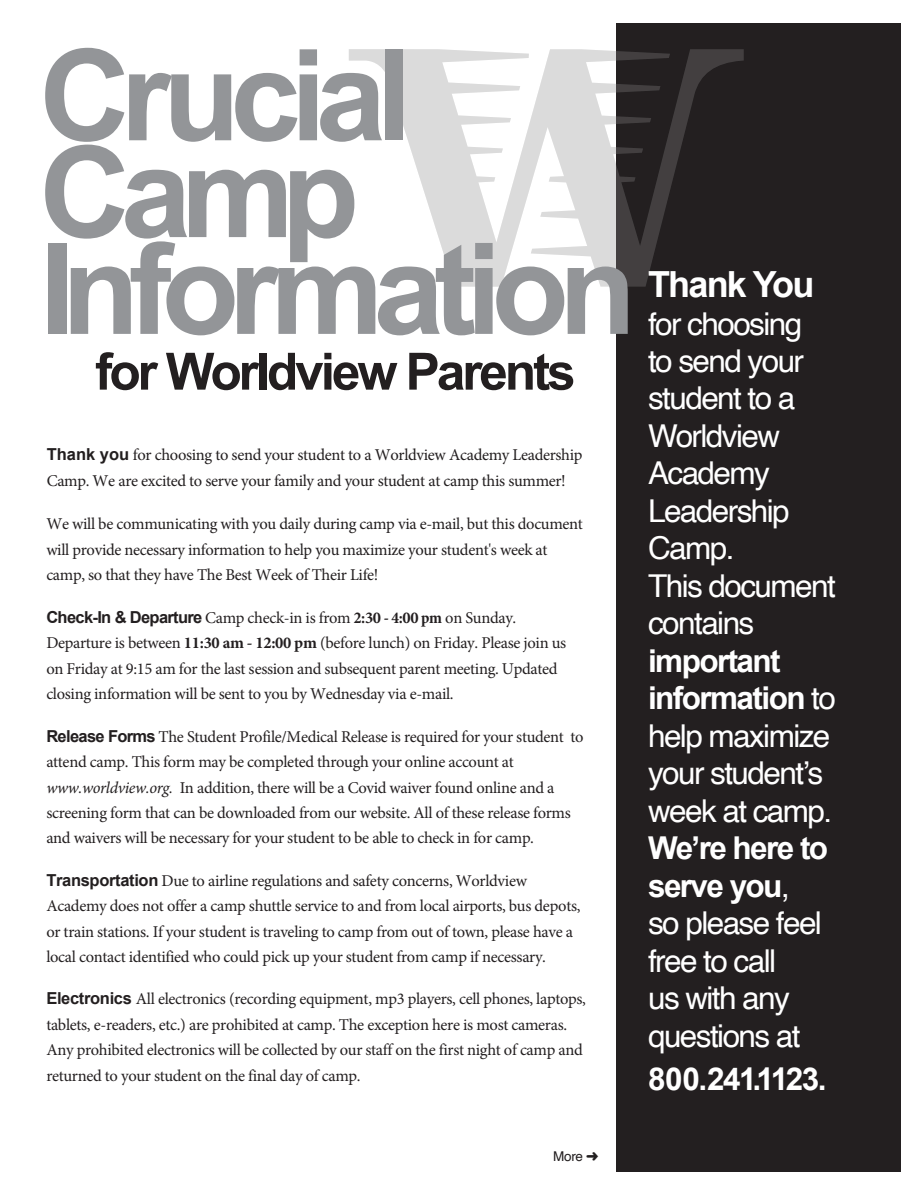
<style>
.page{position:relative;width:918px;height:1188px;background:#fff}
.page>*{position:absolute;margin:0;border:0;box-sizing:border-box;transform-origin:0 0}
.t1{font:700 127.05px "Arial";letter-spacing:-.08em;color:#939598}
.t2{font:700 51.45px "Arial";letter-spacing:-.06em;color:#231f20}
.t3{font:700 36px "Arial";letter-spacing:-.05em;color:#fff}
.t4{font:31.5px/37.5px "Helvetica";letter-spacing:-.05em;color:#fff}
.t5{font:700 31.5px "Arial";letter-spacing:-.05em;color:#fff}
.t6{font:16.5px/25.5px "Minion Pro";letter-spacing:-.02em;color:#231f20}
.t7{font:16.5px/25.7px "Minion Pro";letter-spacing:-.02em;color:#221e1f}
.t8{font:13.5px "Helvetica";color:#231f20}
.s1{font-family:"Arial";font-weight:700}
.s2{font-weight:700;font-stretch:condensed}
.s3{font-weight:700}
.s4{font-style:italic}
</style>
<div class="page">
<div style="left:616px;top:24px;width:284px;height:1148px;background:#231f20"></div>
<svg style="left:349px;top:49px;width:395px;height:238px"></svg>
<p class="t1" style="left:39px;top:12px;width:374px">Crucial</p>
<p class="t1" style="left:39px;top:109px;width:321px">Camp</p>
<p class="t1" style="left:39px;top:206px;width:599px">Information</p>
<p class="t2" style="left:95px;top:338px;width:482px">for Worldview Parents</p>
<p class="t7" style="left:47px;top:442px;width:537px"><span class="s1">Thank you</span> for choosing to send your student to a Worldview Academy Leadership<br>Camp. We are excited to serve your family and your student at camp this summer!</p>
<p class="t7" style="left:46px;top:511px;width:538px">We will be communicating with you daily during camp via e-mail, but this document will provide necessary information to help you maximize your student's week at camp, so that they have The Best Week of Their Life!</p>
<p class="t6" style="left:46px;top:605px;width:521px"><span class="s1">Check-In &amp; Departure</span> Camp check-in is from <span class="s2">2:</span><span class="s3">30</span> <span class="s2">- 4:</span><span class="s3">00</span> <span class="s2">pm</span> on Sunday.<br>Departure is between <span class="s3">11:30 am - 12:00 pm</span> (before lunch) on Friday. Please join us on Friday at 9:15 am for the last session and subsequent parent meeting. Updated closing information will be sent to you by Wednesday via e-mail.</p>
<p class="t6" style="left:46px;top:724px;width:539px"><span class="s1">Release Forms</span> The Student Profile/Medical Release is required for your student to attend camp. This form may be completed through your online account at <span class="s4">www.worldview.org.</span> In addition, there will be a Covid waiver found online and a screening form that can be downloaded from our website. All of these release forms and waivers will be necessary for your student to be able to check in for camp.</p>
<p class="t6" style="left:46px;top:868px;width:536px"><span class="s1">Transportation</span> Due to airline regulations and safety concerns, Worldview Academy does not offer a camp shuttle service to and from local airports, bus depots, or train stations. If your student is traveling to camp from out of town, please have a local contact identified who could pick up your student from camp if necessary.</p>
<p class="t6" style="left:46px;top:987px;width:541px"><span class="s1">Electronics</span> All electronics (recording equipment, mp3 players, cell phones, laptops, tablets, e-readers, etc.) are prohibited at camp. The exception here is most cameras.<br>Any prohibited electronics will be collected by our staff on the first night of camp and returned to your student on the final day of camp.</p>
<p class="t3" style="left:648px;top:261px;width:168px">Thank You</p>
<p class="t4" style="left:648px;top:306px;width:158px">for choosing to send your student to a<br>Worldview<br>Academy<br>Leadership<br>Camp.</p>
<p class="t4" style="left:648px;top:568px;width:189px">This document contains <span class="s1">important information</span> to help maximize your student’s week at camp.<br><span class="s1">We’re here to serve you</span>,</p>
<p class="t4" style="left:648px;top:905px;width:175px">so please feel free to call<br>us with any questions at</p>
<p class="t5" style="left:648px;top:1058px;width:180px">800.241.1123.</p>
<p class="t8" style="left:553px;top:1146px;width:47px">More ➜</p>
</div>
